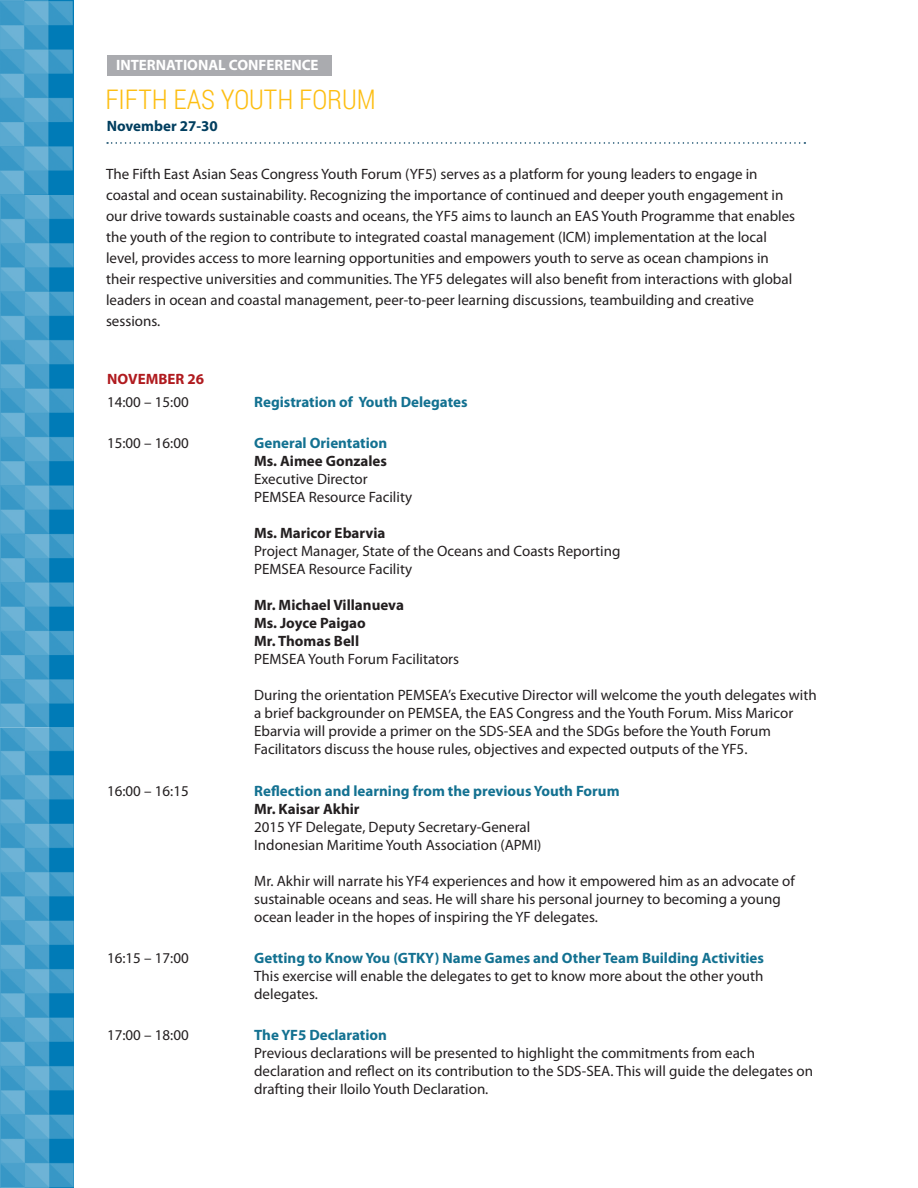
<style>
.page{position:relative;width:918px;height:1188px;background:#fff}
.page>*{position:absolute;margin:0;border:0;box-sizing:border-box;transform-origin:0 0}
.t1{font:300 27px "Roboto Condensed";color:#fdbe12}
.t2{font:15px/18px "Myriad Pro";color:#231f20}
.t3{font:700 15px "Myriad Pro";color:#137191}
.t4{font:700 15px "Myriad Pro";color:#231f20}
.t5{font:700 15px "Myriad Pro";color:#fff}
.t6{font:700 15px "Myriad Pro";color:#003e5f}
.t7{font:700 15px "Myriad Pro";color:#b01b1f}
</style>
<div class="page">
<svg style="left:107px;top:142px;width:698px;height:2px"></svg>
<div style="left:107px;top:55px;width:225px;height:20px;background:#aaabaf"></div>
<img style="left:0;top:0;width:73px;height:1188px">
<p class="t5" style="left:116px;top:55px;width:204px">INTERNATIONAL CONFERENCE</p>
<p class="t1" style="left:105px;top:81px;width:272px">FIFTH EAS YOUTH FORUM</p>
<p class="t6" style="left:107px;top:117px;width:113px">November 27-30</p>
<p class="t2" style="left:106px;top:163px;width:691px;line-height:21px">The Fifth East Asian Seas Congress Youth Forum (YF5) serves as a platform for young leaders to engage in coastal and ocean sustainability. Recognizing the importance of continued and deeper youth engagement in our drive towards sustainable coasts and oceans, the YF5 aims to launch an EAS Youth Programme that enables the youth of the region to contribute to integrated coastal management (ICM) implementation at the local level, provides access to more learning opportunities and empowers youth to serve as ocean champions in their respective universities and communities. The YF5 delegates will also benefit from interactions with global leaders in ocean and coastal management, peer-to-peer learning discussions, teambuilding and creative sessions.</p>
<p class="t7" style="left:107px;top:369px;width:98px">NOVEMBER 26</p>
<p class="t2" style="left:107px;top:393px;width:83px">14:00 – 15:00</p>
<p class="t3" style="left:254px;top:392px;width:215px">Registration of Youth Delegates</p>
<p class="t2" style="left:107px;top:434px;width:83px">15:00 – 16:00</p>
<p class="t3" style="left:254px;top:434px;width:135px">General Orientation</p>
<p class="t4" style="left:254px;top:452px;width:134px">Ms. Aimee Gonzales</p>
<p class="t2" style="left:254px;top:470px;width:115px">Executive Director</p>
<p class="t2" style="left:254px;top:488px;width:160px">PEMSEA Resource Facility</p>
<p class="t4" style="left:254px;top:524px;width:133px">Ms. Maricor Ebarvia</p>
<p class="t2" style="left:254px;top:542px;width:368px">Project Manager, State of the Oceans and Coasts Reporting</p>
<p class="t2" style="left:254px;top:560px;width:160px">PEMSEA Resource Facility</p>
<p class="t4" style="left:254px;top:596px;width:151px">Mr. Michael Villanueva</p>
<p class="t4" style="left:254px;top:614px;width:113px">Ms. Joyce Paigao</p>
<p class="t4" style="left:254px;top:632px;width:107px">Mr. Thomas Bell</p>
<p class="t2" style="left:254px;top:650px;width:206px">PEMSEA Youth Forum Facilitators</p>
<p class="t2" style="left:254px;top:686px;width:564px">During the orientation PEMSEA’s Executive Director will welcome the youth delegates with a brief backgrounder on PEMSEA, the EAS Congress and the Youth Forum. Miss Maricor Ebarvia will provide a primer on the SDS-SEA and the SDGs before the Youth Forum Facilitators discuss the house rules, objectives and expected outputs of the YF5.</p>
<p class="t2" style="left:107px;top:781px;width:83px">16:00 – 16:15</p>
<p class="t3" style="left:254px;top:781px;width:367px">Reflection and learning from the previous Youth Forum</p>
<p class="t4" style="left:254px;top:799px;width:107px">Mr. Kaisar Akhir</p>
<p class="t2" style="left:254px;top:817px;width:278px">2015 YF Delegate, Deputy Secretary-General</p>
<p class="t2" style="left:254px;top:835px;width:289px">Indonesian Maritime Youth Association (APMI)</p>
<p class="t2" style="left:254px;top:871px;width:542px">Mr. Akhir will narrate his YF4 experiences and how it empowered him as an advocate of sustainable oceans and seas. He will share his personal journey to becoming a young ocean leader in the hopes of inspiring the YF delegates.</p>
<p class="t2" style="left:107px;top:949px;width:83px">16:15 – 17:00</p>
<p class="t3" style="left:254px;top:948px;width:511px">Getting to Know You (GTKY) Name Games and Other Team Building Activities</p>
<p class="t2" style="left:254px;top:967px;width:511px">This exercise will enable the delegates to get to know more about the other youth delegates.</p>
<p class="t2" style="left:107px;top:1026px;width:83px">17:00 – 18:00</p>
<p class="t3" style="left:254px;top:1025px;width:134px">The YF5 Declaration</p>
<p class="t2" style="left:254px;top:1044px;width:502px">Previous declarations will be presented to highlight the commitments from each</p>
<p class="t2" style="left:254px;top:1062px;width:560px">declaration and reflect on its contribution to the SDS-SEA. This will guide the delegates on drafting their Iloilo Youth Declaration.</p>
</div>
